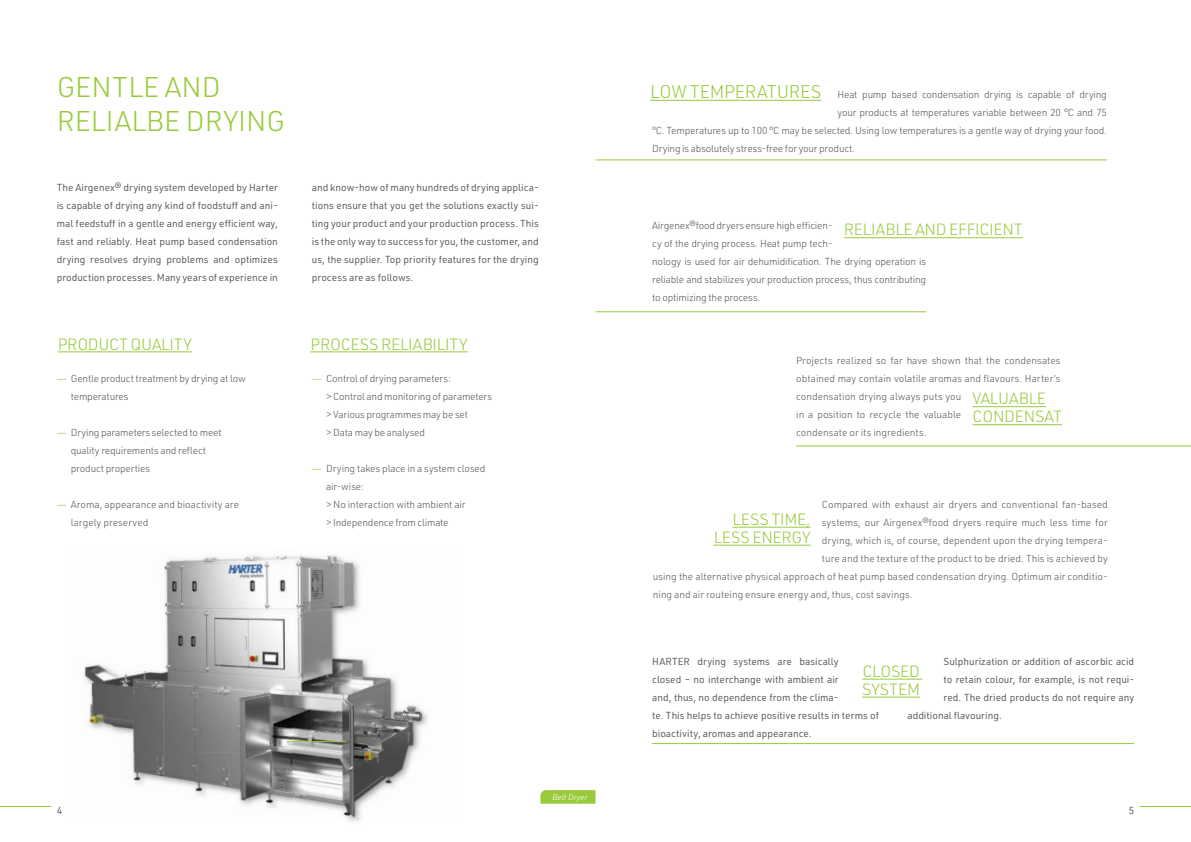
<style>
.page{position:relative;width:1191px;height:842px;background:#fff}
.page>*{position:absolute;margin:0;border:0;box-sizing:border-box;transform-origin:0 0}
.t1{font:300 28px/34px "URWDIN";color:#99ca3b}
.t2{font:300 18px "URWDIN";letter-spacing:-.015em;color:#99ca3b}
.t3{font:300 16px/18px "URWDIN";letter-spacing:-.02em;color:#99ca3b}
.t4{font:300 10px/18px "URWDIN";letter-spacing:-.005em;color:#57585a}
.t5{font:10px/18px "URWDIN";color:#57585a;text-align:justify}
.t6{font:italic 300 8px "URWDIN";letter-spacing:-.01em;color:#fff}
.s1{font-family:"Open Sans";font-weight:400;color:#add261}
</style>
<div class="page">
<img style="left:84px;top:555px;width:206px;height:197px">
<img style="left:290px;top:555px;width:138px;height:262px">
<img style="left:132px;top:752px;width:161px;height:65px">
<hr style="left:1139px;top:806px;width:52px;height:1px;background:#99ca3b">
<hr style="left:287px;top:741px;width:59px;height:1px;background:#99ca3b">
<hr style="left:0;top:806px;width:51px;height:1px;background:#99ca3b">
<svg style="left:540px;top:790px;width:55px;height:14px"></svg>
<hr style="left:972px;top:406px;width:74px;height:1px;background:#99ca3b">
<hr style="left:972px;top:424px;width:90px;height:1px;background:#99ca3b">
<hr style="left:650px;top:100px;width:171px;height:1px;background:#99ca3b">
<hr style="left:595px;top:160px;width:512px;height:1px;background:#99ca3b">
<hr style="left:796px;top:446px;width:395px;height:1px;background:#99ca3b">
<hr style="left:844px;top:237px;width:178px;height:1px;background:#99ca3b">
<hr style="left:595px;top:312px;width:331px;height:1px;background:#99ca3b">
<hr style="left:58px;top:351px;width:134px;height:1px;background:#99ca3b">
<hr style="left:310px;top:351px;width:157px;height:1px;background:#99ca3b">
<hr style="left:732px;top:527px;width:78px;height:1px;background:#99ca3b">
<hr style="left:713px;top:545px;width:97px;height:1px;background:#99ca3b">
<hr style="left:862px;top:679px;width:60px;height:1px;background:#99ca3b">
<hr style="left:862px;top:697px;width:58px;height:1px;background:#99ca3b">
<hr style="left:652px;top:743px;width:482px;height:1px;background:#99ca3b">
<h1 class="t1" style="left:57px;top:69px;width:230px">GENTLE AND<br>RELIALBE DRYING</h1>
<p class="t5" style="left:57px;top:179px;width:223px">The Airgenex® drying system developed by Harter is capable of drying any kind of foodstuff and ani&shy;mal feedstuff in a gentle and energy efficient way, fast and reliably. Heat pump based condensation drying resolves drying problems and optimizes production processes. Many years of experience in</p>
<p class="t5" style="left:312px;top:179px;width:228px">and know-how of many hundreds of drying applica&shy;tions ensure that you get the solutions exactly sui&shy;ting your product and your production process. This is the only way to success for you, the customer, and us, the supplier. Top priority features for the drying process are as follows.</p>
<h3 class="t3" style="left:58px;top:334px;width:136px">PRODUCT QUALITY</h3>
<h3 class="t3" style="left:310px;top:334px;width:159px">PROCESS RELIABILITY</h3>
<p class="t4" style="left:71px;top:369px;width:176px;text-indent:-14px"><span class="s1">—</span> Gentle product treatment by drying at low temperatures</p>
<p class="t4" style="left:71px;top:423px;width:152px;text-indent:-14px"><span class="s1">—</span> Drying parameters selected to meet quality requirements and reflect product properties</p>
<p class="t4" style="left:71px;top:495px;width:170px;text-indent:-14px"><span class="s1">—</span> Aroma, appearance and bioactivity are largely preserved</p>
<p class="t4" style="left:326px;top:369px;width:167px;text-indent:-14px"><span class="s1">—</span> Control of drying parameters:<br>&gt; Control and monitoring of parameters &gt; Various programmes may be set<br>&gt; Data may be analysed</p>
<p class="t4" style="left:326px;top:459px;width:161px;text-indent:-14px"><span class="s1">—</span> Drying takes place in a system closed air-wise:<br>&gt; No interaction with ambient air<br>&gt; Independence from climate</p>
<p class="t6" style="left:552px;top:792px;width:36px">Belt Dryer</p>
<h2 class="t2" style="left:650px;top:79px;width:172px">LOW TEMPERATURES</h2>
<p class="t4" style="left:837px;top:85px;width:271px">Heat pump based condensation drying is capable of drying</p>
<p class="t4" style="left:837px;top:103px;width:271px">your products at temperatures variable between 20 °C and 75</p>
<p class="t4" style="left:652px;top:121px;width:456px">°C. Temperatures up to 100 °C may be selected. Using low temperatures is a gentle way of drying your food.</p>
<p class="t4" style="left:652px;top:139px;width:204px">Drying is absolutely stress-free for your product.</p>
<p class="t4" style="left:652px;top:217px;width:275px">Airgenex®food dryers ensure high efficien-<br>cy of the drying process. Heat pump tech-<br>nology is used for air dehumidification. The drying operation is reliable and stabilizes your production process, thus contributing to optimizing the process.</p>
<h3 class="t3" style="left:844px;top:220px;width:180px">RELIABLE AND EFFICIENT</h3>
<p class="t4" style="left:796px;top:351px;width:266px">Projects realized so far have shown that the condensates obtained may contain volatile aromas and flavours. Harter’s condensation drying always puts you<br>in a position to recycle the valuable<br>condensate or its ingredients.</p>
<h3 class="t3" style="left:972px;top:389px;width:91px">VALUABLE<br>CONDENSAT</h3>
<p class="t4" style="left:822px;top:495px;width:287px">Compared with exhaust air dryers and conventional fan-based</p>
<p class="t4" style="left:822px;top:513px;width:287px">systems, our Airgenex®food dryers require much less time for</p>
<p class="t4" style="left:822px;top:531px;width:287px">drying, which is, of course, dependent upon the drying tempera-</p>
<p class="t4" style="left:822px;top:549px;width:287px">ture and the texture of the product to be dried. This is achieved by</p>
<p class="t4" style="left:653px;top:567px;width:456px">using the alternative physical approach of heat pump based condensation drying. Optimum air conditio-</p>
<p class="t4" style="left:653px;top:585px;width:261px">ning and air routeing ensure energy and, thus, cost savings.</p>
<h3 class="t3" style="left:713px;top:510px;width:98px;text-align:right">LESS TIME,<br>LESS ENERGY</h3>
<p class="t5" style="left:943px;top:652px;width:192px">Sulphurization or addition of ascorbic acid</p>
<p class="t5" style="left:943px;top:670px;width:192px">to retain colour, for example, is not requi-</p>
<p class="t5" style="left:943px;top:688px;width:192px">red. The dried products do not require any</p>
<p class="t5" style="left:907px;top:706px;width:96px">additional flavouring.</p>
<p class="t5" style="left:652px;top:652px;width:228px;text-align:left">HARTER drying systems are basically<br>closed – no interchange with ambient air<br>and, thus, no dependence from the clima-<br>te. This helps to achieve positive results in terms of bioactivity, aromas and appearance.</p>
<h3 class="t3" style="left:862px;top:662px;width:60px">CLOSED<br>SYSTEM</h3>
<p class="t5" style="left:57px;top:801px;width:7px">4</p>
<p class="t5" style="left:1128px;top:801px;width:7px">5</p>
</div>
